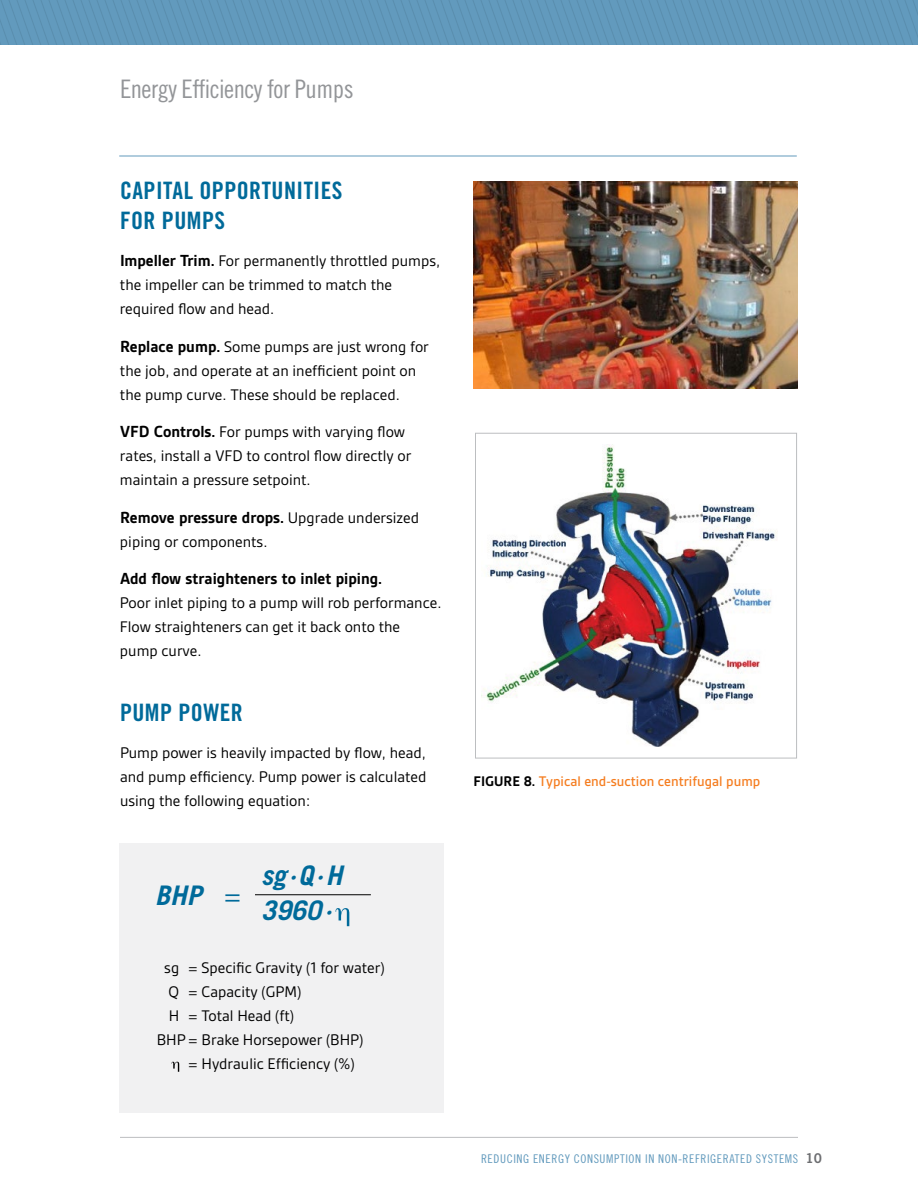
<style>
.page{position:relative;width:918px;height:1188px;background:#fff}
.page>*{position:absolute;margin:0;border:0;box-sizing:border-box;transform-origin:0 0}
.t1{font:italic 700 27px/35.5px "Trade Gothic LT Std";color:#006a9a}
.t2{font:25.5px "Trade Gothic LT Std Cn 18";letter-spacing:-.02em;color:#939598}
.t3{font:24px/30px "Trade Gothic LT Std Bd Cn 20";letter-spacing:.02em;color:#006a9a}
.t4{font:700 17.25px "Gesta";color:#000}
.t5{font:16.5px/24px "Gesta";color:#000}
.t6{font:500 15px "Gesta";color:#f57d20}
.t7{font:12px "Trade Gothic LT Std Cn 18";letter-spacing:.05em;color:#629abd}
.s1{font-weight:700;font-size:17.25px}
.s2{font-weight:400;font-size:16.5px}
.s3{font-weight:400;font-style:normal}
.s4{font-weight:700;color:#000}
.s5{font-family:"Trade Gothic LT Std Bd 2";font-size:13.5px;color:#6d6e71}
</style>
<div class="page">
<hr style="left:119px;top:156px;width:678px;height:1px;background:#629abd">
<svg style="left:0;top:0;width:918px;height:45px;background:#6098ba"></svg>
<hr style="left:120px;top:1137px;width:678px;height:1px;background:#bcbec0">
<div style="left:119px;top:843px;width:325px;height:270px;background:#f1f1f2"></div>
<img style="left:473px;top:181px;width:324px;height:207px">
<hr style="left:255px;top:894px;width:116px;height:1px;background:#000">
<svg style="left:336px;top:908px;width:13px;height:18px"></svg>
<svg style="left:172px;top:1062px;width:7px;height:10px"></svg>
<img style="left:482px;top:444px;width:296px;height:303px">
<div style="left:475px;top:433px;width:322px;height:326px;border:1px solid #bcbec0"></div>
<h2 class="t2" style="left:120px;top:74px;width:235px">ENERGY EFFICIENCY FOR PUMPS</h2>
<h3 class="t3" style="left:120px;top:175px;width:224px">CAPITAL OPPORTUNITIES<br>FOR PUMPS</h3>
<p class="t5" style="left:120px;top:249px;width:322px"><span class="s1">Impeller Trim.</span> For permanently throttled pumps, the impeller can be trimmed to match the required flow and head.</p>
<p class="t5" style="left:120px;top:334px;width:310px"><span class="s1">Replace pump.</span> Some pumps are just wrong for the job, and operate at an inefficient point on the pump curve. These should be replaced.</p>
<p class="t5" style="left:120px;top:420px;width:293px"><span class="s1">VFD Controls.</span> For pumps with varying flow rates, install a VFD to control flow directly or maintain a pressure setpoint.</p>
<p class="t4" style="left:120px;top:507px;width:301px">Remove pressure drops. <span class="s2">Upgrade undersized</span></p>
<p class="t5" style="left:120px;top:529px;width:149px">piping or components.</p>
<p class="t4" style="left:120px;top:569px;width:264px">Add flow straighteners to inlet piping.</p>
<p class="t5" style="left:120px;top:591px;width:323px">Poor inlet piping to a pump will rob performance.<br>Flow straighteners can get it back onto the pump curve.</p>
<h3 class="t3" style="left:120px;top:697px;width:124px">PUMP POWER</h3>
<p class="t5" style="left:120px;top:741px;width:308px;text-align:justify">Pump power is heavily impacted by flow, head, and pump efficiency. Pump power is calculated using the following equation:</p>
<h1 class="t1" style="left:155px;top:878px;width:87px">BHP <span class="s3">=</span></h1>
<h1 class="t1" style="left:261px;top:858px;width:83px">sg∙Q∙H<br>3960∙</h1>
<p class="t5" style="left:164px;top:955px;width:222px">sg = Specific Gravity (1 for water)</p>
<p class="t5" style="left:169px;top:979px;width:134px">Q = Capacity (GPM)</p>
<p class="t5" style="left:169px;top:1003px;width:127px">H = Total Head (ft)</p>
<p class="t5" style="left:157px;top:1027px;width:208px">BHP = Brake Horsepower (BHP)</p>
<p class="t5" style="left:188px;top:1051px;width:168px">= Hydraulic Efficiency (%)</p>
<p class="t6" style="left:473px;top:773px;width:288px"><span class="s4">Figure 8.</span> Typical end-suction centrifugal pump</p>
<p class="t7" style="left:481px;top:1151px;width:342px">REDUCING ENERGY CONSUMPTION IN NON-REFRIGERATED SYSTEMS <span class="s5">10</span></p>
</div>
